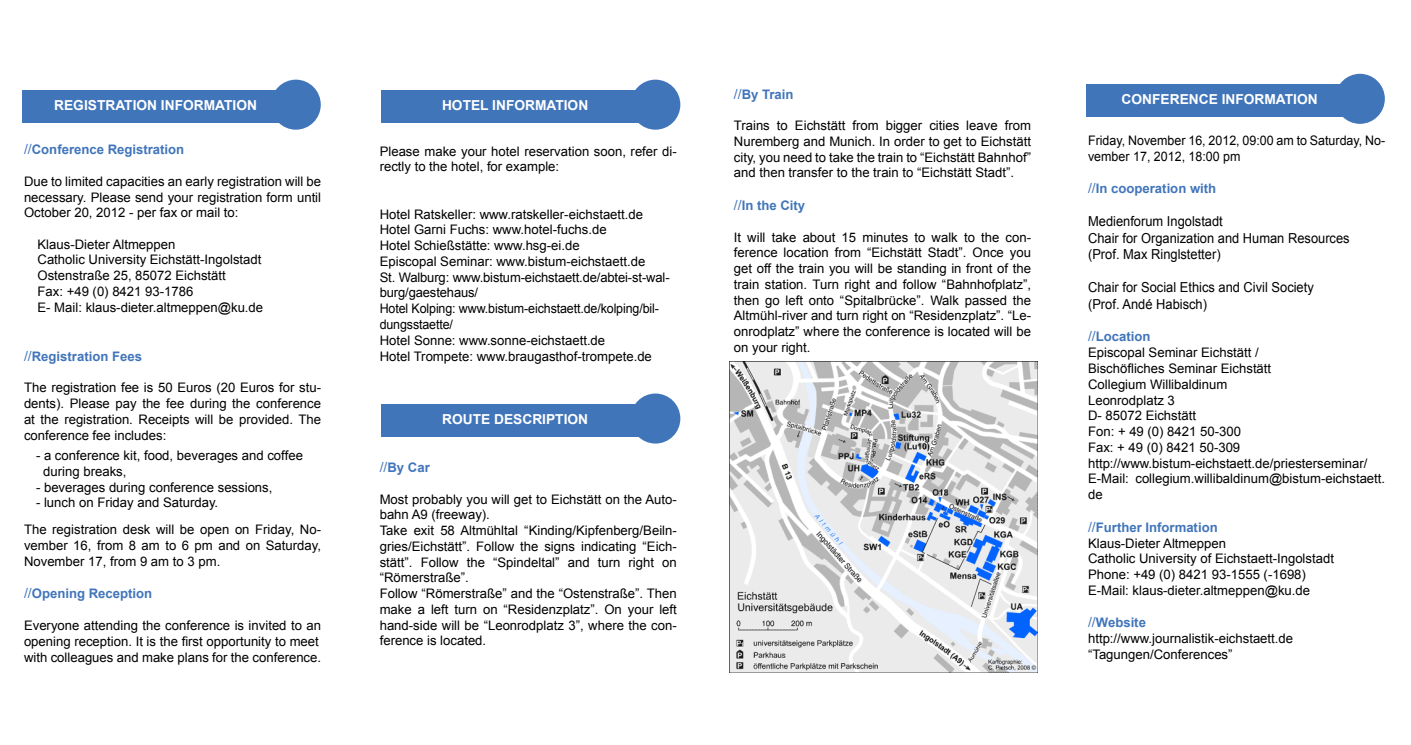
<style>
.page{position:relative;width:1411px;height:745px;background:#fff}
.page>*{position:absolute;margin:0;border:0;box-sizing:border-box;transform-origin:0 0}
.t1{font:13.75px/16.5px "Arial";color:#000;scale:.94 1}
.t2{font:700 13.75px "Arial";color:#fff}
.t3{font:13.12px/15.8px "Arial";color:#000}
.t4{font:700 13.12px "Arial";color:#4175ba}
.t5{font:13.12px/15.8px "Arial";color:#000;scale:.95 1}
.s1{font-weight:400;font-size:14px}
.s2{font-size:14px;color:#4175ba}
.s3{font-weight:700;color:#4175ba}
</style>
<div class="page">
<div style="left:22px;top:90px;width:267px;height:32px;background:#4175ba"></div>
<div style="left:271px;top:80px;width:50px;height:50px;background:#4175ba;border-radius:50%"></div>
<div style="left:381px;top:90px;width:268px;height:32px;background:#4175ba"></div>
<div style="left:630px;top:80px;width:50px;height:50px;background:#4175ba;border-radius:50%"></div>
<div style="left:381px;top:403px;width:268px;height:33px;background:#4175ba"></div>
<div style="left:630px;top:393px;width:50px;height:50px;background:#4175ba;border-radius:50%"></div>
<div style="left:1085px;top:84px;width:268px;height:33px;background:#4175ba"></div>
<div style="left:1334px;top:74px;width:50px;height:50px;background:#4175ba;border-radius:50%"></div>
<img style="left:729px;top:362px;width:307px;height:309px">
<p class="t2" style="left:54px;top:96px;width:204px">REGISTRATION INFORMATION</p>
<p class="t4" style="left:24px;top:141px;width:162px"><span class="s1">//</span>Conference Registration</p>
<p class="t3" style="left:24px;top:173px;width:298px;text-align:justify">Due to limited capacities an early registration will be necessary. Please send your registration form until October 20, 2012 - per fax or mail to:</p>
<p class="t3" style="left:38px;top:236px;width:227px">Klaus-Dieter Altmeppen<br>Catholic University Eichstätt-Ingolstadt Ostenstraße 25, 85072 Eichstätt<br>Fax: +49 (0) 8421 93-1786<br>E- Mail: klaus-dieter.altmeppen@ku.de</p>
<p class="t4" style="left:24px;top:347px;width:119px"><span class="s1">//</span>Registration Fees</p>
<p class="t3" style="left:24px;top:380px;width:298px;text-align:justify">The registration fee is 50 Euros (20 Euros for stu&shy;dents). Please pay the fee during the conference at the registration. Receipts will be provided. The conference fee includes:</p>
<p class="t3" style="left:43px;top:447px;width:261px;text-indent:-7px">- a conference kit, food, beverages and coffee during breaks,</p>
<p class="t3" style="left:36px;top:479px;width:238px">- beverages during conference sessions,</p>
<p class="t3" style="left:36px;top:495px;width:184px">- lunch on Friday and Saturday.</p>
<p class="t3" style="left:24px;top:521px;width:298px;text-align:justify">The registration desk will be open on Friday, No&shy;vember 16, from 8 am to 6 pm and on Saturday, November 17, from 9 am to 3 pm.</p>
<p class="t4" style="left:24px;top:584px;width:130px"><span class="s1">//</span>Opening Reception</p>
<p class="t3" style="left:24px;top:617px;width:299px">Everyone attending the conference is invited to an opening reception. It is the first opportunity to meet with colleagues and make plans for the conference.</p>
<p class="t2" style="left:442px;top:96px;width:148px">HOTEL INFORMATION</p>
<p class="t3" style="left:380px;top:143px;width:298px">Please make your hotel reservation soon, refer di&shy;rectly to the hotel, for example:</p>
<p class="t3" style="left:380px;top:206px;width:291px">Hotel Ratskeller: www.ratskeller-eichstaett.de Hotel Garni Fuchs: www.hotel-fuchs.de<br>Hotel Schießstätte: www.hsg-ei.de<br>Episcopal Seminar: www.bistum-eichstaett.de<br>St. Walburg: www.bistum-eichstaett.de/abtei-st-wal&shy;burg/gaestehaus/<br>Hotel Kolping: www.bistum-eichstaett.de/kolping/bil&shy;dungsstaette/<br>Hotel Sonne: www.sonne-eichstaett.de<br>Hotel Trompete: www.braugasthof-trompete.de</p>
<p class="t2" style="left:442px;top:409px;width:147px">ROUTE DESCRIPTION</p>
<p class="t4" style="left:380px;top:458px;width:52px"><span class="s1">//</span>By Car</p>
<p class="t3" style="left:380px;top:491px;width:299px">Most probably you will get to Eichstätt on the Auto&shy;bahn A9 (freeway).<br>Take exit 58 Altmühltal “Kinding/Kipfenberg/Beiln&shy;gries/Eichstätt”. Follow the signs indicating “Eich&shy;stätt”. Follow the “Spindeltal” and turn right on “Römerstraße”.<br>Follow “Römerstraße” and the “Ostenstraße”. Then make a left turn on “Residenzplatz”. On your left hand-side will be “Leonrodplatz 3”, where the con&shy;ference is located.</p>
<p class="t4" style="left:733px;top:85px;width:61px"><span class="s1">//</span>By Train</p>
<p class="t3" style="left:733px;top:118px;width:299px;text-align:justify">Trains to Eichstätt from bigger cities leave from Nuremberg and Munich. In order to get to Eichstätt city, you need to take the train to “Eichstätt Bahnhof” and then transfer to the train to “Eichstätt Stadt”.</p>
<p class="t4" style="left:733px;top:196px;width:73px"><span class="s1">//</span>In the City</p>
<p class="t3" style="left:733px;top:229px;width:299px;text-align:justify">It will take about 15 minutes to walk to the con&shy;ference location from “Eichstätt Stadt”. Once you get off the train you will be standing in front of the train station. Turn right and follow “Bahnhofplatz”, then go left onto “Spitalbrücke”. Walk passed the Altmühl-river and turn right on “Residenzplatz”. “Le&shy;onrodplatz” where the conference is located will be on your right.</p>
<p class="t2" style="left:1121px;top:90px;width:198px">CONFERENCE INFORMATION</p>
<p class="t5" style="left:1088px;top:132px;width:314px">Friday, November 16, 2012, 09:00 am to Saturday, No&shy;vember 17, 2012, 18:00 pm</p>
<p class="t4" style="left:1088px;top:180px;width:130px"><span class="s1">//</span>In cooperation with</p>
<p class="t1" style="left:1088px;top:213px;width:280px">Medienforum Ingolstadt<br>Chair for Organization and Human Resources (Prof. Max Ringlstetter)</p>
<p class="t1" style="left:1088px;top:279px;width:242px">Chair for Social Ethics and Civil Society (Prof. Andé Habisch)</p>
<p class="t3" style="left:1087px;top:329px;width:298px"><span class="s2">//</span><span class="s3">Location<br></span>Episcopal Seminar Eichstätt /<br>Bischöfliches Seminar Eichstätt<br>Collegium Willibaldinum<br>Leonrodplatz 3<br>D- 85072 Eichstätt<br>Fon: + 49 (0) 8421 50-300<br>Fax: + 49 (0) 8421 50-309 http://www.bistum-eichstaett.de/priesterseminar/<br>E-Mail: collegium.willibaldinum@bistum-eichstaett. de</p>
<p class="t3" style="left:1087px;top:519px;width:247px"><span class="s2">//</span><span class="s3">Further Information<br></span>Klaus-Dieter Altmeppen<br>Catholic University of Eichstaett-Ingolstadt Phone: +49 (0) 8421 93-1555 (-1698)<br>E-Mail: klaus-dieter.altmeppen@ku.de</p>
<p class="t3" style="left:1087px;top:614px;width:206px"><span class="s2">//</span><span class="s3">Website </span>http://www.journalistik-eichstaett.de “Tagungen/Conferences”</p>
</div>
